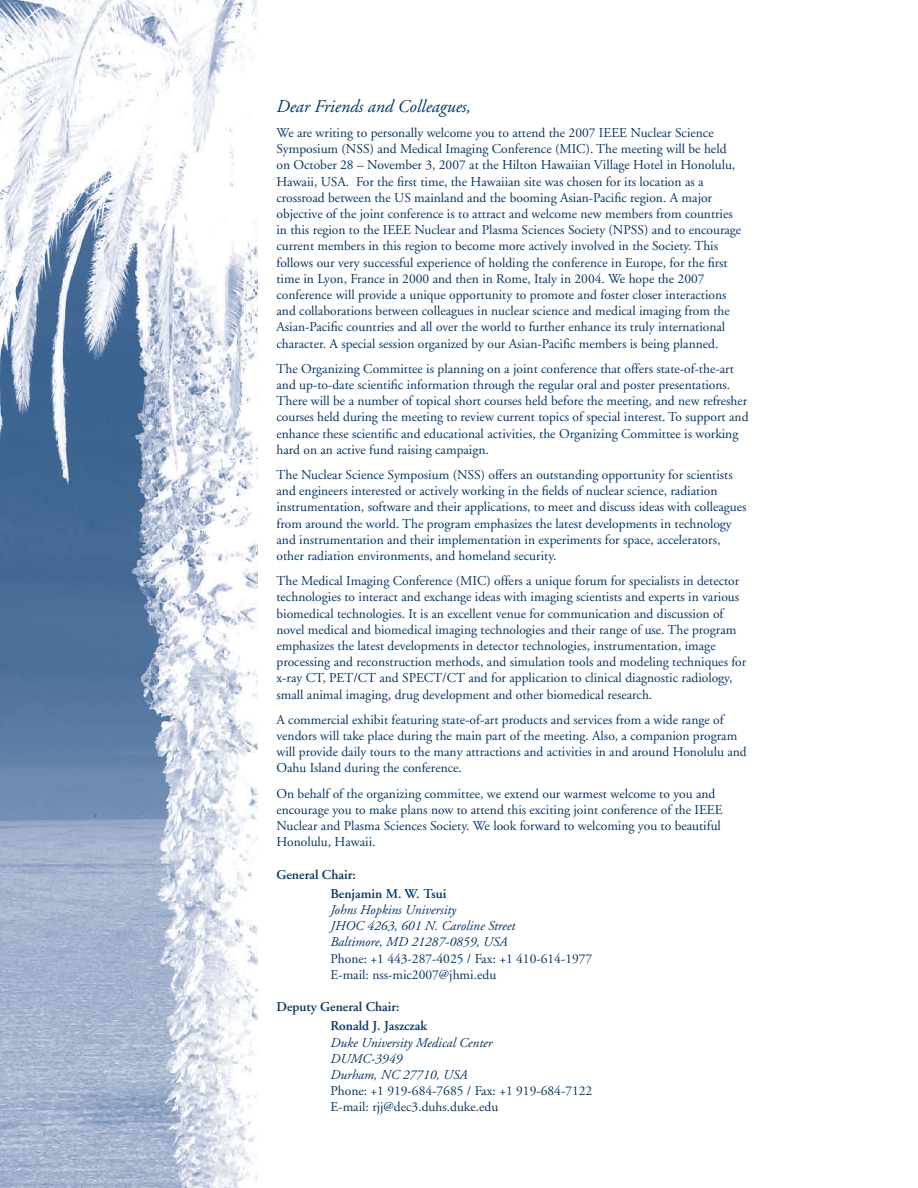
<style>
.page{position:relative;width:918px;height:1188px;background:#fff}
.page>*{position:absolute;margin:0;border:0;box-sizing:border-box;transform-origin:0 0}
.t1{font:italic 18px "Adobe Garamond";color:#003667}
.t2{font:13.5px/16.2px "Adobe Garamond";color:#003667}
.t3{font:italic 13.5px "Adobe Garamond";color:#003667}
.t4{font:600 13.5px "Adobe Garamond";color:#003667}
</style>
<div class="page">
<img style="left:0;top:0;width:258px;height:1188px">
<p class="t1" style="left:276px;top:97px;width:196px">Dear Friends and Colleagues,</p>
<p class="t2" style="left:276px;top:125px;width:466px">We are writing to personally welcome you to attend the 2007 IEEE Nuclear Science Symposium (NSS) and Medical Imaging Conference (MIC). The meeting will be held on October 28 – November 3, 2007 at the Hilton Hawaiian Village Hotel in Honolulu, Hawaii, USA. For the first time, the Hawaiian site was chosen for its location as a crossroad between the US mainland and the booming Asian-Pacific region. A major objective of the joint conference is to attract and welcome new members from countries in this region to the IEEE Nuclear and Plasma Sciences Society (NPSS) and to encourage current members in this region to become more actively involved in the Society. This follows our very successful experience of holding the conference in Europe, for the first time in Lyon, France in 2000 and then in Rome, Italy in 2004. We hope the 2007 conference will provide a unique opportunity to promote and foster closer interactions and collaborations between colleagues in nuclear science and medical imaging from the Asian-Pacific countries and all over the world to further enhance its truly international character. A special session organized by our Asian-Pacific members is being planned.</p>
<p class="t2" style="left:276px;top:361px;width:474px">The Organizing Committee is planning on a joint conference that offers state-of-the-art and up-to-date scientific information through the regular oral and poster presentations.<br>There will be a number of topical short courses held before the meeting, and new refresher courses held during the meeting to review current topics of special interest. To support and enhance these scientific and educational activities, the Organizing Committee is working hard on an active fund raising campaign.</p>
<p class="t2" style="left:276px;top:467px;width:471px">The Nuclear Science Symposium (NSS) offers an outstanding opportunity for scientists and engineers interested or actively working in the fields of nuclear science, radiation instrumentation, software and their applications, to meet and discuss ideas with colleagues from around the world. The program emphasizes the latest developments in technology and instrumentation and their implementation in experiments for space, accelerators, other radiation environments, and homeland security.</p>
<p class="t2" style="left:276px;top:573px;width:471px">The Medical Imaging Conference (MIC) offers a unique forum for specialists in detector technologies to interact and exchange ideas with imaging scientists and experts in various biomedical technologies. It is an excellent venue for communication and discussion of novel medical and biomedical imaging technologies and their range of use. The program emphasizes the latest developments in detector technologies, instrumentation, image processing and reconstruction methods, and simulation tools and modeling techniques for x-ray CT, PET/CT and SPECT/CT and for application to clinical diagnostic radiology, small animal imaging, drug development and other biomedical research.</p>
<p class="t2" style="left:276px;top:712px;width:472px">A commercial exhibit featuring state-of-art products and services from a wide range of vendors will take place during the main part of the meeting. Also, a companion program will provide daily tours to the many attractions and activities in and around Honolulu and Oahu Island during the conference.</p>
<p class="t2" style="left:276px;top:786px;width:448px">On behalf of the organizing committee, we extend our warmest welcome to you and encourage you to make plans now to attend this exciting joint conference of the IEEE Nuclear and Plasma Sciences Society. We look forward to welcoming you to beautiful Honolulu, Hawaii.</p>
<p class="t4" style="left:276px;top:867px;width:81px">General Chair:</p>
<p class="t4" style="left:330px;top:886px;width:118px">Benjamin M. W. Tsui</p>
<p class="t3" style="left:330px;top:903px;width:127px">Johns Hopkins University</p>
<p class="t3" style="left:330px;top:919px;width:186px">JHOC 4263, 601 N. Caroline Street</p>
<p class="t3" style="left:330px;top:935px;width:179px">Baltimore, MD 21287-0859, USA</p>
<p class="t2" style="left:330px;top:951px;width:263px">Phone: +1 443-287-4025 / Fax: +1 410-614-1977</p>
<p class="t2" style="left:330px;top:967px;width:167px">E-mail: nss-mic2007@jhmi.edu</p>
<p class="t4" style="left:276px;top:1000px;width:125px">Deputy General Chair:</p>
<p class="t4" style="left:330px;top:1019px;width:98px">Ronald J. Jaszczak</p>
<p class="t3" style="left:330px;top:1035px;width:163px">Duke University Medical Center</p>
<p class="t3" style="left:330px;top:1051px;width:73px">DUMC-3949</p>
<p class="t3" style="left:330px;top:1068px;width:139px">Durham, NC 27710, USA</p>
<p class="t2" style="left:330px;top:1083px;width:263px">Phone: +1 919-684-7685 / Fax: +1 919-684-7122</p>
<p class="t2" style="left:330px;top:1099px;width:169px">E-mail: rjj@dec3.duhs.duke.edu</p>
</div>
